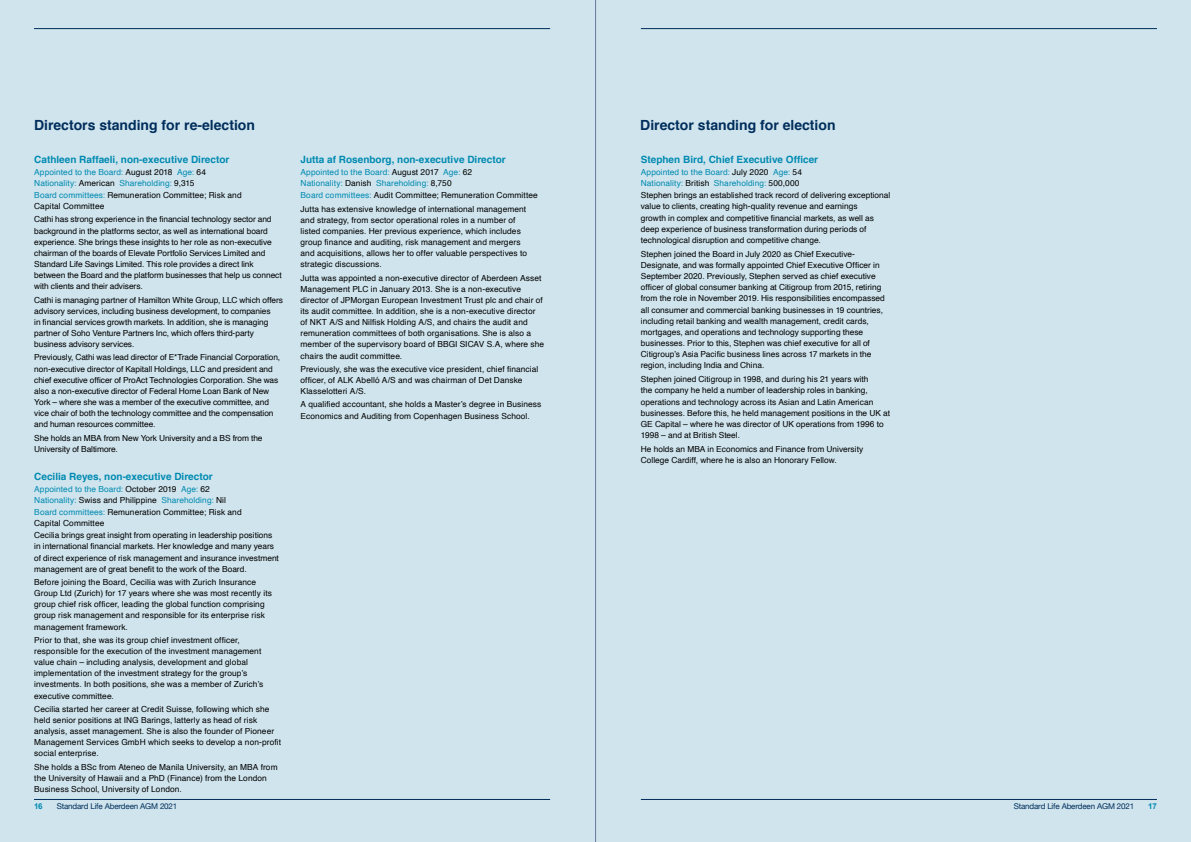
<style>
.page{position:relative;width:1191px;height:842px;background:#cfe4ed}
.page>*{position:absolute;margin:0;border:0;box-sizing:border-box;transform-origin:0 0}
.t1{font:700 14px "Helvetica";color:#002d5b}
.t2{font:700 10px "Helvetica";color:#008ab1}
.t3{font:8.4px/11.1px "Helvetica";letter-spacing:.005em;color:#000}
.t4{font:8.4px/11.5px "Helvetica";letter-spacing:.01em;color:#008ab1}
.t5{font:8px "Helvetica Neue";letter-spacing:-.02em;color:#002d5b}
.t6{font:700 8px "Arial";color:#008ab1}
.s1{color:#008ab1}
.s2{color:#000}
</style>
<div class="page">
<hr style="left:34px;top:799px;width:516px;height:1px;background:#002d5b">
<hr style="left:34px;top:28px;width:516px;height:1px;background:#002d5b">
<hr style="left:641px;top:799px;width:516px;height:1px;background:#002d5b">
<hr style="left:641px;top:28px;width:516px;height:1px;background:#002d5b">
<hr style="left:595px;top:0;width:1px;height:842px;background:#67789c">
<h1 class="t1" style="left:34px;top:113px;width:222px">Directors standing for re‑election</h1>
<h1 class="t1" style="left:640px;top:113px;width:197px">Director standing for election</h1>
<p class="t2" style="left:34px;top:152px;width:197px">Cathleen Raffaeli, non-executive Director</p>
<p class="t3" style="left:34px;top:167px;width:209px;line-height:11.4px"><span class="s1">Appointed to the Board:</span> August 2018 <span class="s1">Age:</span> 64<br><span class="s1">Nationality:</span> American <span class="s1">Shareholding:</span> 9,315<br><span class="s1">Board committees:</span> Remuneration Committee; Risk and Capital Committee</p>
<p class="t3" style="left:34px;top:214px;width:249px">Cathi has strong experience in the financial technology sector and background in the platforms sector, as well as international board experience. She brings these insights to her role as non-executive chairman of the boards of Elevate Portfolio Services Limited and Standard Life Savings Limited. This role provides a direct link between the Board and the platform businesses that help us connect with clients and their advisers.</p>
<p class="t3" style="left:34px;top:294px;width:250px">Cathi is managing partner of Hamilton White Group, LLC which offers advisory services, including business development, to companies<br>in financial services growth markets. In addition, she is managing partner of Soho Venture Partners Inc, which offers third-party business advisory services.</p>
<p class="t3" style="left:34px;top:352px;width:247px">Previously, Cathi was lead director of E*Trade Financial Corporation, non-executive director of Kapitall Holdings, LLC and president and chief executive officer of ProAct Technologies Corporation. She was also a non-executive director of Federal Home Loan Bank of New York – where she was a member of the executive committee, and vice chair of both the technology committee and the compensation and human resources committee.</p>
<p class="t3" style="left:34px;top:432px;width:230px">She holds an MBA from New York University and a BS from the<br>University of Baltimore.</p>
<p class="t2" style="left:34px;top:469px;width:180px">Cecilia Reyes, non-executive Director</p>
<p class="t3" style="left:34px;top:484px;width:246px;line-height:11.4px"><span class="s1">Appointed to the Board:</span> October 2019 <span class="s1">Age:</span> 62<br><span class="s1">Nationality:</span> Swiss and Philippine <span class="s1">Shareholding:</span> Nil<br><span class="s1">Board committees:</span> Remuneration Committee; Risk and<br>Capital Committee<br>Cecilia brings great insight from operating in leadership positions in international financial markets. Her knowledge and many years of direct experience of risk management and insurance investment management are of great benefit to the work of the Board.</p>
<p class="t3" style="left:34px;top:577px;width:239px">Before joining the Board, Cecilia was with Zurich Insurance Group Ltd (Zurich) for 17 years where she was most recently its group chief risk officer, leading the global function comprising group risk management and responsible for its enterprise risk management framework.</p>
<p class="t3" style="left:34px;top:634px;width:231px">Prior to that, she was its group chief investment officer, responsible for the execution of the investment management value chain – including analysis, development and global implementation of the investment strategy for the group’s investments. In both positions, she was a member of Zurich’s executive committee.</p>
<p class="t3" style="left:34px;top:704px;width:248px">Cecilia started her career at Credit Suisse, following which she held senior positions at ING Barings, latterly as head of risk analysis, asset management. She is also the founder of Pioneer Management Services GmbH which seeks to develop a non-profit social enterprise.</p>
<p class="t3" style="left:34px;top:761px;width:245px">She holds a BSc from Ateneo de Manila University, an MBA from the University of Hawaii and a PhD (Finance) from the London<br>Business School, University of London.</p>
<p class="t2" style="left:300px;top:152px;width:207px">Jutta af Rosenborg, non-executive Director</p>
<p class="t4" style="left:300px;top:167px;width:239px">Appointed to the Board: <span class="s2">August 2017</span> Age: <span class="s2">62<br></span>Nationality: <span class="s2">Danish</span> Shareholding: <span class="s2">8,750<br></span>Board committees: <span class="s2">Audit Committee; Remuneration Committee</span></p>
<p class="t3" style="left:300px;top:203px;width:228px">Jutta has extensive knowledge of international management and strategy, from sector operational roles in a number of listed companies. Her previous experience, which includes group finance and auditing, risk management and mergers and acquisitions, allows her to offer valuable perspectives to strategic discussions.</p>
<p class="t3" style="left:300px;top:272px;width:245px">Jutta was appointed a non-executive director of Aberdeen Asset Management PLC in January 2013. She is a non-executive director of JPMorgan European Investment Trust plc and chair of its audit committee. In addition, she is a non-executive director of NKT A/S and Nilfisk Holding A/S, and chairs the audit and remuneration committees of both organisations. She is also a member of the supervisory board of BBGI SICAV S.A, where she chairs the audit committee.</p>
<p class="t3" style="left:300px;top:364px;width:239px">Previously, she was the executive vice president, chief financial officer, of ALK Abelló A/S and was chairman of Det Danske<br>Klasselotteri A/S.</p>
<p class="t3" style="left:300px;top:399px;width:242px">A qualified accountant, she holds a Master’s degree in Business<br>Economics and Auditing from Copenhagen Business School.</p>
<p class="t2" style="left:641px;top:152px;width:179px">Stephen Bird, Chief Executive Officer</p>
<p class="t3" style="left:641px;top:167px;width:251px"><span class="s1">Appointed to the Board:</span> July 2020 <span class="s1">Age:</span> 54<br><span class="s1">Nationality:</span> British <span class="s1">Shareholding:</span> 500,000<br>Stephen brings an established track record of delivering exceptional value to clients, creating high-quality revenue and earnings<br>growth in complex and competitive financial markets, as well as deep experience of business transformation during periods of technological disruption and competitive change.</p>
<p class="t3" style="left:641px;top:249px;width:245px">Stephen joined the Board in July 2020 as Chief Executive-Designate, and was formally appointed Chief Executive Officer in September 2020. Previously, Stephen served as chief executive officer of global consumer banking at Citigroup from 2015, retiring from the role in November 2019. His responsibilities encompassed all consumer and commercial banking businesses in 19 countries, including retail banking and wealth management, credit cards, mortgages, and operations and technology supporting these businesses. Prior to this, Stephen was chief executive for all of Citigroup’s Asia Pacific business lines across 17 markets in the region, including India and China.</p>
<p class="t3" style="left:641px;top:374px;width:251px">Stephen joined Citigroup in 1998, and during his 21 years with<br>the company he held a number of leadership roles in banking, operations and technology across its Asian and Latin American businesses. Before this, he held management positions in the UK at GE Capital – where he was director of UK operations from 1996 to 1998 – and at British Steel.</p>
<p class="t3" style="left:641px;top:444px;width:224px">He holds an MBA in Economics and Finance from University<br>College Cardiff, where he is also an Honorary Fellow.</p>
<p class="t6" style="left:34px;top:801px;width:10px">16</p>
<p class="t5" style="left:57px;top:801px;width:122px">Standard Life Aberdeen AGM 2021</p>
<p class="t5" style="left:1013px;top:801px;width:122px">Standard Life Aberdeen AGM 2021</p>
<p class="t6" style="left:1148px;top:801px;width:10px">17</p>
</div>
